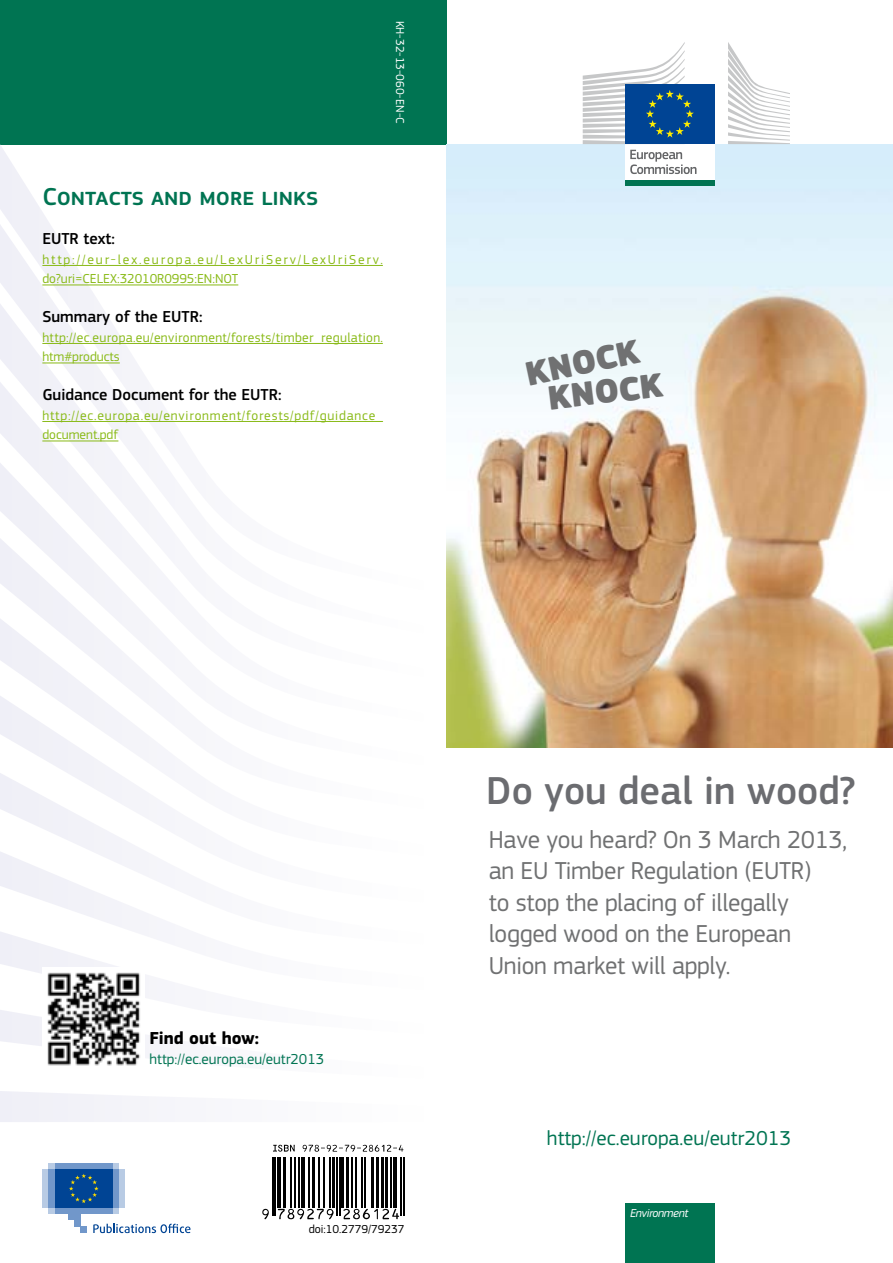
<style>
.page{position:relative;width:893px;height:1263px;background:#fff}
.page>*{position:absolute;margin:0;border:0;box-sizing:border-box;transform-origin:0 0}
.t1{font:500 40.5px "PF Square Sans Pro";color:#6b6c70}
.t2{font:900 35.25px "PF Square Sans Pro";color:#707172}
.t3{font:25.5px/31.5px "PF Square Sans Pro";letter-spacing:-.01em;color:#707172}
.t4{font:500 25.5px "PF Square Sans Pro";color:#007452}
.t5{font:21px "PF Square Sans Pro";color:#007452}
.t6{font:700 18px "PF Square Sans Pro";color:#000}
.t7{font:500 16.5px "PF Square Sans Pro";color:#000}
.t8{font:15px "PF Square Sans Pro";color:#007452}
.t9{font:13.5px/19.5px "PF Square Sans Pro";letter-spacing:.14em;color:#89ba17}
.t10{font:13.5px/19.5px "PF Square Sans Pro";letter-spacing:.025em;color:#89ba17}
.t11{font:13.5px/19.5px "PF Square Sans Pro";letter-spacing:.06em;color:#89ba17}
.t12{font:12px "PF Square Sans Pro";color:#fff}
.t13{font:12px "PF Square Sans Pro";color:#000}
.t14{font:italic 12px "PF Square Sans Pro";letter-spacing:-.03em;color:#fff}
</style>
<div class="page">
<div style="left:0;top:0;width:446px;height:144px;background:#007452"></div>
<svg style="left:0;top:144px;width:424px;height:48px"></svg>
<svg style="left:34px;top:753px;width:115px;height:8px"></svg>
<svg style="left:0;top:761px;width:149px;height:81px"></svg>
<svg style="left:0;top:842px;width:149px;height:83px"></svg>
<svg style="left:0;top:925px;width:149px;height:73px"></svg>
<svg style="left:0;top:1010px;width:149px;height:112px"></svg>
<svg style="left:0;top:192px;width:382px;height:82px"></svg>
<svg style="left:0;top:274px;width:239px;height:82px"></svg>
<svg style="left:0;top:356px;width:173px;height:397px;fill:#f4f4f9"></svg>
<div style="left:625px;top:1203px;width:89px;height:60px;background:#007452"></div>
<hr style="left:42px;top:265px;width:341px;height:1px;background:#89ba17">
<hr style="left:42px;top:285px;width:196px;height:1px;background:#89ba17">
<hr style="left:42px;top:343px;width:341px;height:1px;background:#89ba17">
<hr style="left:42px;top:363px;width:78px;height:1px;background:#89ba17">
<hr style="left:42px;top:421px;width:341px;height:1px;background:#89ba17">
<hr style="left:42px;top:441px;width:76px;height:1px;background:#89ba17">
<img style="left:446px;top:144px;width:447px;height:603px">
<svg style="left:49px;top:1207px;width:70px;height:7px"></svg>
<svg style="left:49px;top:1163px;width:70px;height:6px"></svg>
<div style="left:55px;top:1163px;width:57px;height:6px;background:#7197ca"></div>
<div style="left:55px;top:1207px;width:57px;height:7px;background:#7197ca"></div>
<div style="left:112px;top:1169px;width:7px;height:38px;background:#7197ca"></div>
<div style="left:119px;top:1169px;width:6px;height:38px;background:#b8cbe4"></div>
<div style="left:49px;top:1169px;width:6px;height:38px;background:#7197ca"></div>
<div style="left:42px;top:1169px;width:7px;height:38px;background:#b8cbe4"></div>
<div style="left:68px;top:1207px;width:13px;height:13px;background:#7197ca"></div>
<div style="left:74px;top:1207px;width:7px;height:19px;background:#7197ca"></div>
<div style="left:81px;top:1226px;width:6px;height:7px;background:#7197ca"></div>
<div style="left:55px;top:1169px;width:57px;height:38px;background:#004494"></div>
<svg style="left:69px;top:1174px;width:30px;height:29px"></svg>
<svg style="left:93px;top:1224px;width:98px;height:9px"></svg>
<hr style="left:272px;top:1157px;width:1px;height:59px;background:#000">
<hr style="left:275px;top:1157px;width:1px;height:59px;background:#000">
<hr style="left:277px;top:1157px;width:4px;height:51px;background:#000">
<hr style="left:283px;top:1157px;width:3px;height:51px;background:#000">
<hr style="left:290px;top:1157px;width:1px;height:51px;background:#000">
<hr style="left:294px;top:1157px;width:1px;height:51px;background:#000">
<hr style="left:298px;top:1157px;width:2px;height:51px;background:#000">
<hr style="left:301px;top:1157px;width:4px;height:51px;background:#000">
<hr style="left:308px;top:1157px;width:1px;height:51px;background:#000">
<hr style="left:312px;top:1157px;width:3px;height:51px;background:#000">
<hr style="left:318px;top:1157px;width:1px;height:51px;background:#000">
<hr style="left:324px;top:1157px;width:1px;height:51px;background:#000">
<hr style="left:329px;top:1157px;width:1px;height:51px;background:#000">
<hr style="left:332px;top:1157px;width:2px;height:51px;background:#000">
<hr style="left:336px;top:1157px;width:1px;height:59px;background:#000">
<hr style="left:339px;top:1157px;width:1px;height:59px;background:#000">
<hr style="left:342px;top:1157px;width:2px;height:51px;background:#000">
<hr style="left:346px;top:1157px;width:3px;height:51px;background:#000">
<hr style="left:351px;top:1157px;width:2px;height:51px;background:#000">
<hr style="left:356px;top:1157px;width:1px;height:51px;background:#000">
<hr style="left:361px;top:1157px;width:1px;height:51px;background:#000">
<hr style="left:364px;top:1157px;width:1px;height:51px;background:#000">
<hr style="left:371px;top:1157px;width:3px;height:51px;background:#000">
<hr style="left:376px;top:1157px;width:3px;height:51px;background:#000">
<hr style="left:381px;top:1157px;width:2px;height:51px;background:#000">
<hr style="left:385px;top:1157px;width:3px;height:51px;background:#000">
<hr style="left:390px;top:1157px;width:2px;height:51px;background:#000">
<hr style="left:393px;top:1157px;width:4px;height:51px;background:#000">
<hr style="left:400px;top:1157px;width:1px;height:59px;background:#000">
<hr style="left:403px;top:1157px;width:1px;height:59px;background:#000">
<svg style="left:273px;top:1144px;width:22px;height:8px"></svg>
<svg style="left:302px;top:1145px;width:101px;height:7px"></svg>
<svg style="left:262px;top:1209px;width:7px;height:10px"></svg>
<svg style="left:278px;top:1209px;width:56px;height:10px"></svg>
<svg style="left:343px;top:1209px;width:56px;height:10px"></svg>
<div style="left:625px;top:142px;width:89px;height:40px;background:#fff"></div>
<svg style="left:630px;top:150px;width:66px;height:24px"></svg>
<svg style="left:728px;top:42px;width:62px;height:102px"></svg>
<div style="left:625px;top:84px;width:89px;height:60px;background:#004494"></div>
<svg style="left:583px;top:42px;width:111px;height:102px"></svg>
<div style="left:625px;top:181px;width:89px;height:5px;background:#007452"></div>
<img style="left:42px;top:968px;width:102px;height:101px">
<p class="t12" style="left:407px;top:21px;width:104px;rotate:90deg">KH-32-13-060-EN-C</p>
<p class="t4" style="left:42px;top:182px;width:277px">Contacts and more links</p>
<p class="t7" style="left:42px;top:229px;width:74px">EUTR text:</p>
<p class="t9" style="left:42px;top:250px;width:342px">http://eur-lex.europa.eu/LexUriServ/LexUriServ. do?uri=CELEX:32010R0995:EN:NOT</p>
<p class="t7" style="left:42px;top:307px;width:162px">Summary of the EUTR:</p>
<p class="t10" style="left:42px;top:328px;width:342px">http://ec.europa.eu/environment/forests/timber_regulation. htm#products</p>
<p class="t7" style="left:42px;top:385px;width:241px">Guidance Document for the EUTR:</p>
<p class="t11" style="left:42px;top:406px;width:342px">http://ec.europa.eu/environment/forests/pdf/guidance_ document.pdf</p>
<h2 class="t2" style="left:522px;top:353px;width:117px;rotate:-12deg">KNOCK</h2>
<h2 class="t2" style="left:545px;top:377px;width:117px;rotate:-7deg">KNOCK</h2>
<p class="t6" style="left:150px;top:1027px;width:111px">Find out how:</p>
<p class="t8" style="left:150px;top:1050px;width:176px">http://ec.europa.eu/eutr2013</p>
<p class="t13" style="left:309px;top:1222px;width:97px">doi:10.2779/79237</p>
<h1 class="t1" style="left:486px;top:767px;width:371px">Do you deal in wood?</h1>
<p class="t3" style="left:489px;top:824px;width:360px">Have you heard? On 3 March 2013, an EU Timber Regulation (EUTR)<br>to stop the placing of illegally logged wood on the European<br>Union market will apply.</p>
<p class="t5" style="left:547px;top:1126px;width:246px">http://ec.europa.eu/eutr2013</p>
<p class="t14" style="left:630px;top:1205px;width:60px">Environment</p>
</div>
